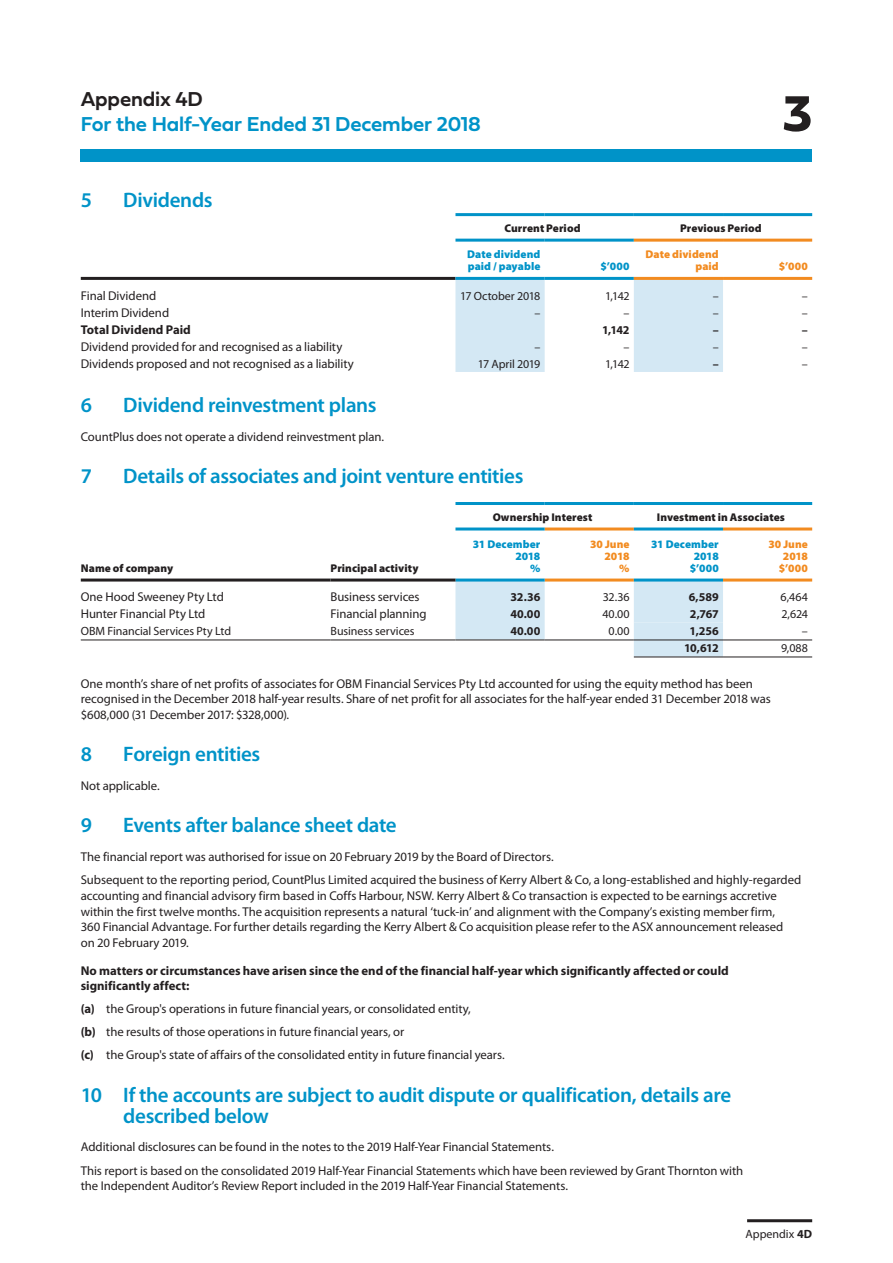
<style>
.page{position:relative;width:893px;height:1263px;background:#fff}
.page>*{position:absolute;margin:0;border:0;box-sizing:border-box;transform-origin:0 0}
.t1{font:52.5px "Fieldwork Geo Bold";color:#231f20}
.t2{font:600 21px/21px "Myriad Pro";letter-spacing:-.015em;color:#0093c8}
.t3{font:21px "Fieldwork Geo Demibold";letter-spacing:-.01em;color:#0093c8}
.t4{font:21px "Fieldwork Geo Demibold";letter-spacing:-.01em;color:#231f20}
.t5{font:12.75px/15.8px "Myriad Pro";letter-spacing:-.005em;color:#231f20}
.t6{font:700 12.75px/15.8px "Myriad Pro";color:#231f20}
.t7{font:12px "Myriad Pro";letter-spacing:-.005em;color:#231f20}
.t8{font:700 12px "Myriad Pro";letter-spacing:-.01em;color:#231f20}
.t9{font:900 11.25px "Myriad Pro";letter-spacing:.005em;color:#231f20}
.t10{font:900 11.25px/12px "Myriad Pro";letter-spacing:.005em;color:#0093c8;text-align:right}
.t11{font:900 11.25px/12px "Myriad Pro";letter-spacing:.005em;color:#f28b20;text-align:right}
.s1{font-weight:700}
</style>
<div class="page">
<hr style="left:747px;top:1219px;width:65px;height:3px;background:#231f20">
<svg style="left:455px;top:276px;width:268px;height:96px"></svg>
<hr style="left:81px;top:277px;width:374px;height:3px;background:#231f20">
<hr style="left:455px;top:239px;width:90px;height:3px;background:#0093c8">
<hr style="left:455px;top:277px;width:90px;height:3px;background:#0093c8">
<hr style="left:545px;top:239px;width:89px;height:3px;background:#0093c8">
<hr style="left:545px;top:277px;width:89px;height:3px;background:#0093c8">
<hr style="left:634px;top:239px;width:89px;height:3px;background:#f28b20">
<hr style="left:634px;top:277px;width:89px;height:3px;background:#f28b20">
<hr style="left:723px;top:239px;width:89px;height:3px;background:#f28b20">
<hr style="left:723px;top:277px;width:89px;height:3px;background:#f28b20">
<hr style="left:455px;top:213px;width:90px;height:3px;background:#0093c8">
<hr style="left:545px;top:213px;width:89px;height:3px;background:#0093c8">
<hr style="left:634px;top:213px;width:89px;height:3px;background:#0093c8">
<hr style="left:723px;top:213px;width:89px;height:3px;background:#0093c8">
<svg style="left:81px;top:530px;width:642px;height:127px"></svg>
<hr style="left:545px;top:527px;width:89px;height:3px;background:#f28b20">
<hr style="left:723px;top:527px;width:89px;height:3px;background:#f28b20">
<hr style="left:545px;top:578px;width:89px;height:3px;background:#f28b20">
<hr style="left:723px;top:578px;width:89px;height:3px;background:#f28b20">
<hr style="left:455px;top:527px;width:90px;height:3px;background:#0093c8">
<hr style="left:634px;top:527px;width:89px;height:3px;background:#0093c8">
<hr style="left:455px;top:578px;width:90px;height:3px;background:#0093c8">
<hr style="left:634px;top:578px;width:89px;height:3px;background:#0093c8">
<hr style="left:81px;top:578px;width:250px;height:3px;background:#231f20">
<hr style="left:331px;top:578px;width:124px;height:3px;background:#231f20">
<hr style="left:455px;top:502px;width:90px;height:3px;background:#0093c8">
<hr style="left:545px;top:502px;width:89px;height:3px;background:#0093c8">
<hr style="left:634px;top:502px;width:89px;height:3px;background:#0093c8">
<hr style="left:723px;top:502px;width:89px;height:3px;background:#0093c8">
<hr style="left:81px;top:640px;width:250px;height:1px;background:#231f20">
<hr style="left:331px;top:640px;width:124px;height:1px;background:#231f20">
<hr style="left:455px;top:640px;width:90px;height:1px;background:#231f20">
<hr style="left:545px;top:640px;width:89px;height:1px;background:#231f20">
<hr style="left:634px;top:640px;width:89px;height:1px;background:#231f20">
<hr style="left:723px;top:640px;width:89px;height:1px;background:#231f20">
<hr style="left:634px;top:657px;width:89px;height:1px;background:#231f20">
<hr style="left:723px;top:657px;width:89px;height:1px;background:#231f20">
<div style="left:81px;top:149px;width:731px;height:13px;background:#0093c8"></div>
<h2 class="t4" style="left:81px;top:82px;width:124px">Appendix 4D</h2>
<h2 class="t3" style="left:81px;top:108px;width:402px">For the Half-Year Ended 31 December 2018</h2>
<h2 class="t2" style="left:81px;top:189px;width:13px">5</h2>
<h2 class="t2" style="left:123px;top:189px;width:91px">Dividends</h2>
<h1 class="t1" style="left:782px;top:72px;width:31px">3</h1>
<p class="t9" style="left:504px;top:220px;width:78px">Current Period</p>
<p class="t9" style="left:680px;top:220px;width:83px">Previous Period</p>
<p class="t10" style="left:467px;top:248px;width:75px;text-align:left">Date dividend paid / payable</p>
<p class="t10" style="left:600px;top:260px;width:31px">$’000</p>
<p class="t11" style="left:645px;top:248px;width:75px">Date dividend paid</p>
<p class="t11" style="left:779px;top:260px;width:31px">$’000</p>
<p class="t5" style="left:81px;top:287px;width:77px">Final Dividend</p>
<p class="t7" style="left:460px;top:288px;width:82px">17 October 2018</p>
<p class="t7" style="left:605px;top:288px;width:26px">1,142</p>
<p class="t7" style="left:713px;top:288px;width:7px">–</p>
<p class="t7" style="left:802px;top:288px;width:7px">–</p>
<p class="t5" style="left:81px;top:304px;width:90px">Interim Dividend</p>
<p class="t7" style="left:534px;top:305px;width:7px">–</p>
<p class="t7" style="left:624px;top:305px;width:7px">–</p>
<p class="t7" style="left:713px;top:305px;width:7px">–</p>
<p class="t7" style="left:802px;top:305px;width:7px">–</p>
<p class="t6" style="left:81px;top:321px;width:111px">Total Dividend Paid</p>
<p class="t8" style="left:602px;top:322px;width:29px">1,142</p>
<p class="t8" style="left:713px;top:322px;width:7px">–</p>
<p class="t8" style="left:802px;top:322px;width:7px">–</p>
<p class="t5" style="left:81px;top:338px;width:263px">Dividend provided for and recognised as a liability</p>
<p class="t7" style="left:534px;top:339px;width:7px">–</p>
<p class="t7" style="left:624px;top:339px;width:7px">–</p>
<p class="t7" style="left:713px;top:339px;width:7px">–</p>
<p class="t7" style="left:802px;top:339px;width:7px">–</p>
<p class="t5" style="left:81px;top:355px;width:275px">Dividends proposed and not recognised as a liability</p>
<p class="t7" style="left:478px;top:356px;width:64px">17 April 2019</p>
<p class="t7" style="left:605px;top:356px;width:26px">1,142</p>
<p class="t8" style="left:713px;top:356px;width:7px">–</p>
<p class="t7" style="left:802px;top:356px;width:7px">–</p>
<h2 class="t2" style="left:81px;top:394px;width:13px">6</h2>
<h2 class="t2" style="left:123px;top:394px;width:255px">Dividend reinvestment plans</h2>
<p class="t5" style="left:81px;top:429px;width:305px">CountPlus does not operate a dividend reinvestment plan.</p>
<h2 class="t2" style="left:81px;top:465px;width:13px">7</h2>
<h2 class="t2" style="left:123px;top:465px;width:402px">Details of associates and joint venture entities</h2>
<p class="t9" style="left:493px;top:509px;width:101px">Ownership Interest</p>
<p class="t9" style="left:657px;top:509px;width:130px">Investment in Associates</p>
<p class="t9" style="left:81px;top:560px;width:94px">Name of company</p>
<p class="t9" style="left:331px;top:560px;width:89px">Principal activity</p>
<p class="t10" style="left:473px;top:537px;width:69px">31 December<br>2018<br>%</p>
<p class="t11" style="left:590px;top:537px;width:41px">30 June<br>2018<br>%</p>
<p class="t10" style="left:651px;top:537px;width:69px">31 December<br>2018<br>$’000</p>
<p class="t11" style="left:768px;top:537px;width:41px">30 June<br>2018 $’000</p>
<p class="t5" style="left:81px;top:589px;width:145px">One Hood Sweeney Pty Ltd</p>
<p class="t5" style="left:331px;top:589px;width:90px">Business services</p>
<p class="t8" style="left:511px;top:589px;width:31px">32.36</p>
<p class="t7" style="left:603px;top:590px;width:28px">32.36</p>
<p class="t8" style="left:689px;top:589px;width:31px">6,589</p>
<p class="t7" style="left:780px;top:590px;width:29px">6,464</p>
<p class="t5" style="left:81px;top:606px;width:126px">Hunter Financial Pty Ltd</p>
<p class="t5" style="left:331px;top:606px;width:97px">Financial planning</p>
<p class="t8" style="left:510px;top:606px;width:31px">40.00</p>
<p class="t7" style="left:602px;top:607px;width:29px">40.00</p>
<p class="t8" style="left:690px;top:606px;width:30px">2,767</p>
<p class="t7" style="left:781px;top:607px;width:28px">2,624</p>
<p class="t7" style="left:81px;top:624px;width:152px">OBM Financial Services Pty Ltd</p>
<p class="t7" style="left:331px;top:624px;width:86px">Business services</p>
<p class="t8" style="left:510px;top:623px;width:31px">40.00</p>
<p class="t7" style="left:609px;top:624px;width:22px">0.00</p>
<p class="t8" style="left:689px;top:623px;width:31px">1,256</p>
<p class="t7" style="left:802px;top:624px;width:7px">–</p>
<p class="t8" style="left:684px;top:640px;width:36px">10,612</p>
<p class="t7" style="left:781px;top:641px;width:28px">9,088</p>
<p class="t5" style="left:81px;top:675px;width:692px">One month’s share of net profits of associates for OBM Financial Services Pty Ltd accounted for using the equity method has been recognised in the December 2018 half-year results. Share of net profit for all associates for the half-year ended 31 December 2018 was $608,000 (31 December 2017: $328,000).</p>
<h2 class="t2" style="left:81px;top:743px;width:13px">8</h2>
<h2 class="t2" style="left:123px;top:743px;width:139px">Foreign entities</h2>
<p class="t5" style="left:81px;top:777px;width:81px">Not applicable.</p>
<h2 class="t2" style="left:81px;top:814px;width:13px">9</h2>
<h2 class="t2" style="left:123px;top:814px;width:275px">Events after balance sheet date</h2>
<p class="t5" style="left:81px;top:844px;width:722px;line-height:23.4px">The financial report was authorised for issue on 20 February 2019 by the Board of Directors.<br>Subsequent to the reporting period, CountPlus Limited acquired the business of Kerry Albert &amp; Co, a long-established and highly-regarded</p>
<p class="t5" style="left:81px;top:887px;width:704px">accounting and financial advisory firm based in Coffs Harbour, NSW. Kerry Albert &amp; Co transaction is expected to be earnings accretive within the first twelve months. The acquisition represents a natural ‘tuck-in’ and alignment with the Company’s existing member firm, 360 Financial Advantage. For further details regarding the Kerry Albert &amp; Co acquisition please refer to the ASX announcement released on 20 February 2019.</p>
<p class="t6" style="left:81px;top:962px;width:649px">No matters or circumstances have arisen since the end of the financial half-year which significantly affected or could significantly affect:</p>
<p class="t5" style="left:81px;top:996px;width:425px;line-height:23.4px"><span class="s1">(a)</span> the Group's operations in future financial years, or consolidated entity,<br><span class="s1">(b)</span> the results of those operations in future financial years, or<br><span class="s1">(c)</span> the Group's state of affairs of the consolidated entity in future financial years.</p>
<h2 class="t2" style="left:123px;top:1083px;width:610px;text-indent:-43px">10 If the accounts are subject to audit dispute or qualification, details are described below</h2>
<p class="t5" style="left:81px;top:1135px;width:664px;line-height:23.4px">Additional disclosures can be found in the notes to the 2019 Half-Year Financial Statements.<br>This report is based on the consolidated 2019 Half-Year Financial Statements which have been reviewed by Grant Thornton with</p>
<p class="t5" style="left:81px;top:1178px;width:489px">the Independent Auditor’s Review Report included in the 2019 Half-Year Financial Statements.</p>
<p class="t7" style="left:746px;top:1226px;width:68px">Appendix <span class="s1">4D</span></p>
</div>
